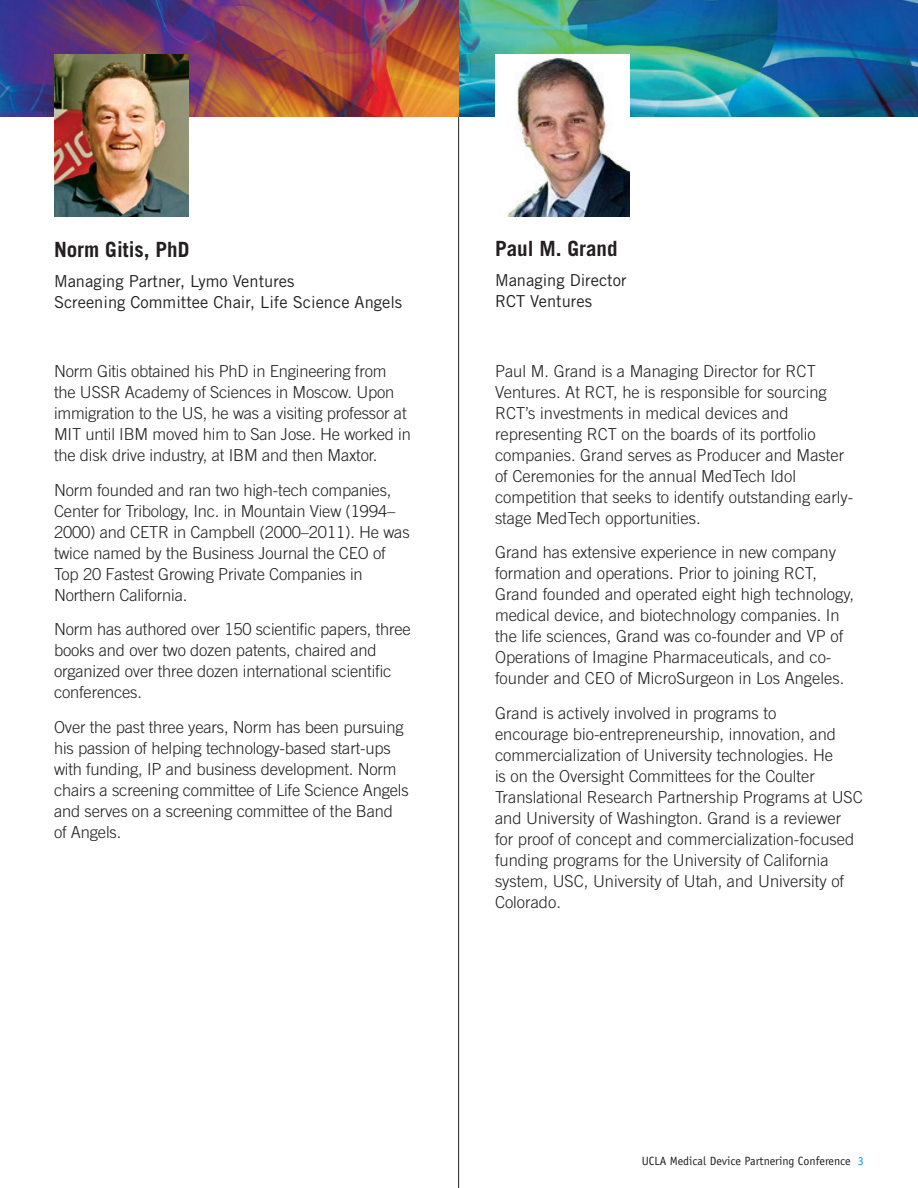
<style>
.page{position:relative;width:918px;height:1188px;background:#fff}
.page>*{position:absolute;margin:0;border:0;box-sizing:border-box;transform-origin:0 0}
.speakers_name{font:700 21px "Trade Gothic";color:#231f20}
.bio{font:300 16.5px/21px "Trade Gothic";color:#231f20}
.t1{font:16.5px/21px "Trade Gothic";color:#231f20}
.t2{font:12px "Officina Sans";color:#231f20}
.s1{color:#0097cf}
</style>
<div class="page">
<hr style="left:458px;top:0;width:1px;height:1188px;background:#231f20">
<img style="left:0;top:0;width:459px;height:117px">
<img style="left:459px;top:0;width:459px;height:117px">
<img style="left:54px;top:55px;width:134px;height:162px">
<img style="left:495px;top:54px;width:134px;height:162px">
<p class="speakers_name" style="left:54px;top:237px;width:137px">Norm Gitis, PhD</p>
<p class="t1" style="left:54px;top:271px;width:350px">Managing Partner, Lymo Ventures<br>Screening Committee Chair, Life Science Angels</p>
<p class="bio" style="left:54px;top:361px;width:358px">Norm Gitis obtained his PhD in Engineering from the USSR Academy of Sciences in Moscow. Upon immigration to the US, he was a visiting professor at MIT until IBM moved him to San Jose. He worked in the disk drive industry, at IBM and then Maxtor.</p>
<p class="bio" style="left:54px;top:479px;width:357px">Norm founded and ran two high-tech companies, Center for Tribology, Inc. in Mountain View (1994– 2000) and CETR in Campbell (2000–2011). He was twice named by the Business Journal the CEO of Top 20 Fastest Growing Private Companies in Northern California.</p>
<p class="bio" style="left:54px;top:619px;width:358px">Norm has authored over 150 scientific papers, three books and over two dozen patents, chaired and organized over three dozen international scientific conferences.</p>
<p class="bio" style="left:54px;top:716px;width:356px">Over the past three years, Norm has been pursuing his passion of helping technology-based start-ups with funding, IP and business development. Norm chairs a screening committee of Life Science Angels and serves on a screening committee of the Band of Angels.</p>
<p class="speakers_name" style="left:495px;top:235px;width:124px">Paul M. Grand</p>
<p class="t1" style="left:495px;top:269px;width:133px">Managing Director<br>RCT Ventures</p>
<p class="bio" style="left:495px;top:360px;width:360px">Paul M. Grand is a Managing Director for RCT Ventures. At RCT, he is responsible for sourcing RCT’s investments in medical devices and representing RCT on the boards of its portfolio companies. Grand serves as Producer and Master of Ceremonies for the annual MedTech Idol competition that seeks to identify outstanding early&shy;stage MedTech opportunities.</p>
<p class="bio" style="left:495px;top:542px;width:361px">Grand has extensive experience in new company formation and operations. Prior to joining RCT, Grand founded and operated eight high technology, medical device, and biotechnology companies. In the life sciences, Grand was co-founder and VP of Operations of Imagine Pharmaceuticals, and co&shy;founder and CEO of MicroSurgeon in Los Angeles.</p>
<p class="bio" style="left:495px;top:702px;width:369px">Grand is actively involved in programs to<br>encourage bio-entrepreneurship, innovation, and commercialization of University technologies. He<br>is on the Oversight Committees for the Coulter Translational Research Partnership Programs at USC and University of Washington. Grand is a reviewer for proof of concept and commercialization-focused funding programs for the University of California system, USC, University of Utah, and University of Colorado.</p>
<p class="t2" style="left:642px;top:1154px;width:224px">UCLA Medical Device Partnering Conference <span class="s1">3</span></p>
</div>
